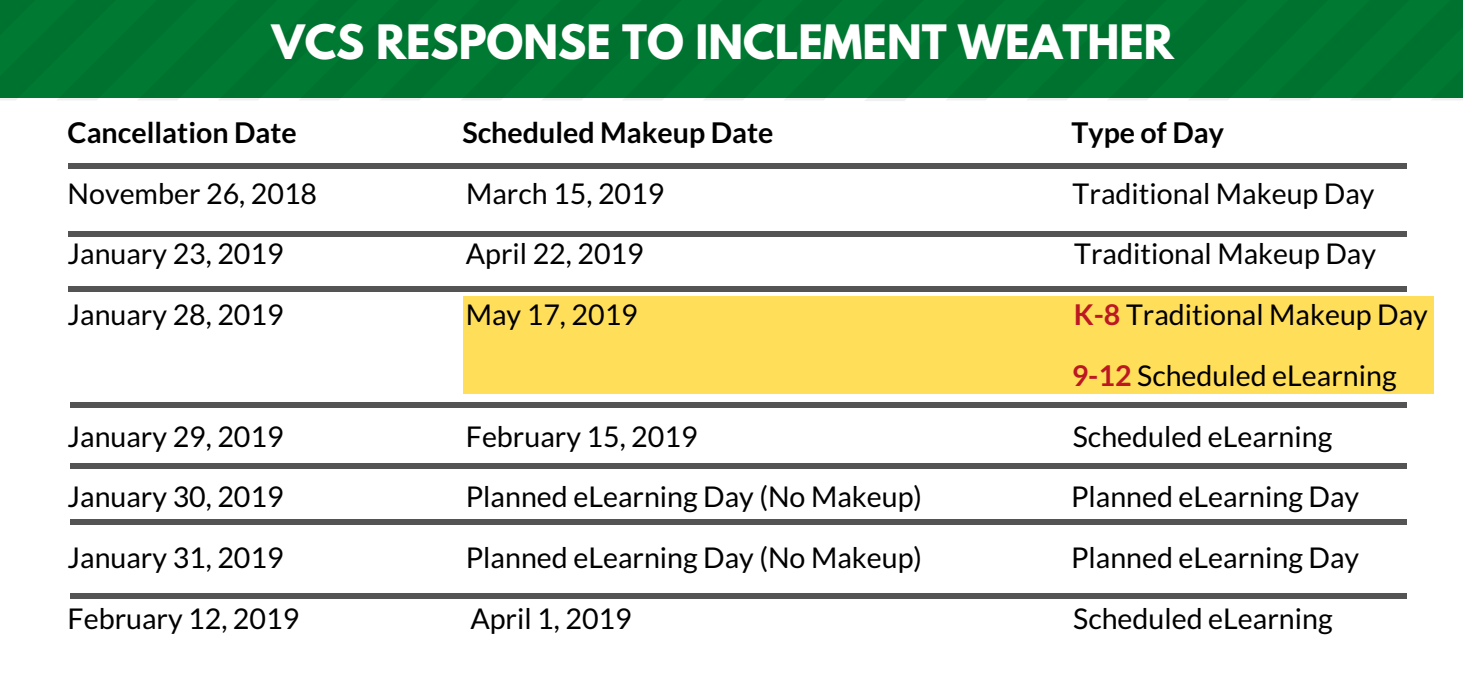
<style>
.page{position:relative;width:1463px;height:675px;background:#fff}
.page>*{position:absolute;margin:0;border:0;box-sizing:border-box;transform-origin:0 0}
.t1{font:700 42px "League Spartan";color:#fff}
.t2{font:28.65px/60.8px "Lato";color:#000}
.t3{font:700 28.65px "Lato";color:#000}
.s1{font-weight:700;color:#bc1823}
</style>
<div class="page">
<div style="left:0;top:0;width:1462px;height:101px;background:#007932"></div>
<div style="left:463px;top:296px;width:970px;height:98px;background:#ffde59"></div>
<div style="left:68px;top:287px;width:1338px;height:5px;background:#545454"></div>
<div style="left:68px;top:164px;width:1338px;height:5px;background:#545454"></div>
<div style="left:68px;top:231px;width:1338px;height:6px;background:#545454"></div>
<div style="left:70px;top:403px;width:1336px;height:5px;background:#545454"></div>
<div style="left:70px;top:464px;width:1336px;height:5px;background:#545454"></div>
<div style="left:70px;top:519px;width:1336px;height:5px;background:#545454"></div>
<div style="left:70px;top:593px;width:1336px;height:5px;background:#545454"></div>
<h1 class="t1" style="left:272px;top:21px;width:904px">VCS RESPONSE TO INCLEMENT WEATHER</h1>
<p class="t3" style="left:68px;top:115px;width:231px">Cancellation Date</p>
<p class="t3" style="left:462px;top:115px;width:313px">Scheduled Makeup Date</p>
<p class="t3" style="left:1071px;top:115px;width:154px">Type of Day</p>
<p class="t2" style="left:68px;top:162px;width:251px">November 26, 2018</p>
<p class="t2" style="left:466px;top:162px;width:200px">March 15, 2019</p>
<p class="t2" style="left:1072px;top:162px;width:303px">Traditional Makeup Day</p>
<p class="t2" style="left:68px;top:223px;width:218px">January 23, 2019</p>
<p class="t2" style="left:466px;top:223px;width:179px">April 22, 2019</p>
<p class="t2" style="left:1074px;top:223px;width:303px">Traditional Makeup Day</p>
<p class="t2" style="left:68px;top:284px;width:218px">January 28, 2019</p>
<p class="t2" style="left:466px;top:284px;width:173px">May 17, 2019</p>
<p class="t2" style="left:1071px;top:284px;width:358px"><span class="s1">K-8</span> Traditional Makeup Day<br><span class="s1">9-12</span> Scheduled eLearning</p>
<p class="t2" style="left:68px;top:405px;width:218px">January 29, 2019</p>
<p class="t2" style="left:466px;top:405px;width:233px">February 15, 2019</p>
<p class="t2" style="left:1072px;top:405px;width:261px">Scheduled eLearning</p>
<p class="t2" style="left:68px;top:466px;width:218px">January 30, 2019</p>
<p class="t2" style="left:466px;top:466px;width:458px">Planned eLearning Day (No Makeup)</p>
<p class="t2" style="left:1071px;top:466px;width:290px">Planned eLearning Day</p>
<p class="t2" style="left:68px;top:527px;width:218px">January 31, 2019</p>
<p class="t2" style="left:466px;top:527px;width:458px">Planned eLearning Day (No Makeup)</p>
<p class="t2" style="left:1071px;top:527px;width:290px">Planned eLearning Day</p>
<p class="t2" style="left:68px;top:587px;width:233px">February 12, 2019</p>
<p class="t2" style="left:470px;top:587px;width:163px">April 1, 2019</p>
<p class="t2" style="left:1073px;top:587px;width:261px">Scheduled eLearning</p>
</div>
